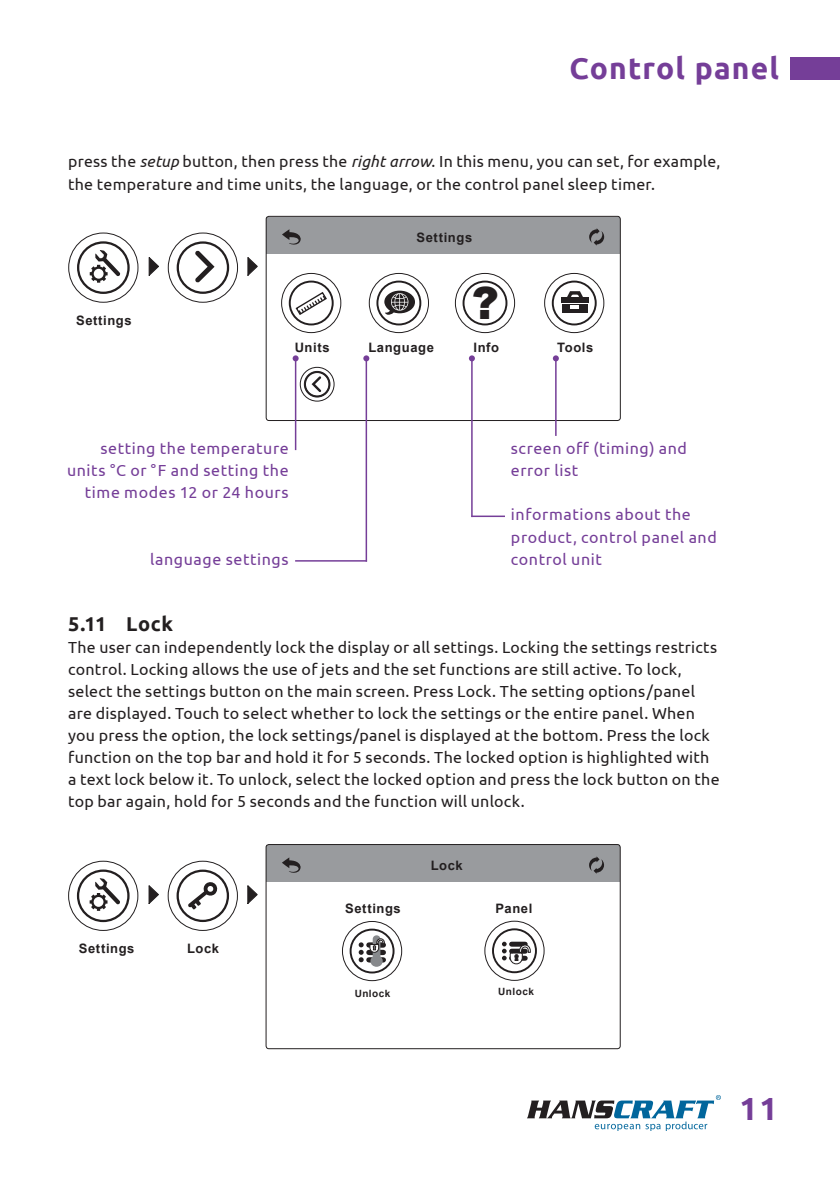
<style>
.page{position:relative;width:840px;height:1191px;background:#fff}
.page>*{position:absolute;margin:0;border:0;box-sizing:border-box;transform-origin:0 0}
.t1{font:900 44.4px "Arial";color:#231f20}
.t2{font:700 32px "Ubuntu";color:#753e98}
.t3{font:700 30px "Ubuntu";letter-spacing:.04em;color:#753e98}
.t4{font:700 20px "Ubuntu";letter-spacing:.03em;color:#231f20}
.t5{font:16px/22px "Ubuntu";letter-spacing:.015em;color:#231f20}
.t6{font:16px/22px "Ubuntu";letter-spacing:.035em;color:#753e98}
.t7{font:700 13px "Arial";letter-spacing:.045em;color:#231f20}
.t8{font:700 10px "Arial";letter-spacing:.045em;color:#231f20}
.s1{font-style:italic}
</style>
<div class="page">
<svg style="left:527px;top:1095px;width:193px;height:35px"></svg>
<div style="left:789px;top:57px;width:50px;height:22px;background:#753e98"></div>
<div style="left:266px;top:217px;width:353px;height:37px;background:#999b9e"></div>
<div style="left:265px;top:216px;width:355px;height:205px;border:1px solid #231f20;border-radius:3px"></div>
<div style="left:68px;top:232px;width:70px;height:71px;border:1px solid #231f20;border-radius:50%"></div>
<svg style="left:77px;top:241px;width:53px;height:53px"></svg>
<div style="left:168px;top:232px;width:70px;height:71px;border:1px solid #231f20;border-radius:50%"></div>
<svg style="left:149px;top:257px;width:10px;height:19px"></svg>
<svg style="left:247px;top:257px;width:10px;height:19px"></svg>
<svg style="left:176px;top:241px;width:53px;height:53px"></svg>
<svg style="left:589px;top:228px;width:14px;height:18px"></svg>
<svg style="left:282px;top:229px;width:19px;height:16px"></svg>
<div style="left:281px;top:273px;width:60px;height:60px;border:1px solid #231f20;border-radius:50%"></div>
<svg style="left:288px;top:280px;width:45px;height:45px"></svg>
<div style="left:368px;top:273px;width:60px;height:60px;border:1px solid #231f20;border-radius:50%"></div>
<svg style="left:376px;top:280px;width:45px;height:45px"></svg>
<div style="left:454px;top:273px;width:60px;height:60px;border:1px solid #231f20;border-radius:50%"></div>
<svg style="left:462px;top:280px;width:45px;height:45px"></svg>
<div style="left:544px;top:273px;width:60px;height:60px;border:1px solid #231f20;border-radius:50%"></div>
<svg style="left:551px;top:280px;width:45px;height:45px"></svg>
<div style="left:299px;top:367px;width:35px;height:34px;border:1px solid #231f20;border-radius:50%"></div>
<svg style="left:304px;top:371px;width:26px;height:26px"></svg>
<hr style="left:295px;top:358px;width:1px;height:92px;background:#753e98">
<svg style="left:292px;top:355px;width:6px;height:6px"></svg>
<hr style="left:471px;top:358px;width:1px;height:159px;background:#753e98">
<svg style="left:468px;top:355px;width:6px;height:6px"></svg>
<hr style="left:554px;top:358px;width:2px;height:78px;background:#753e98">
<svg style="left:552px;top:355px;width:6px;height:6px"></svg>
<hr style="left:365px;top:358px;width:2px;height:203px;background:#753e98">
<svg style="left:363px;top:355px;width:6px;height:6px"></svg>
<hr style="left:295px;top:560px;width:72px;height:1px;background:#753e98">
<hr style="left:471px;top:515px;width:33px;height:2px;background:#753e98">
<div style="left:167px;top:860px;width:71px;height:71px;border:1px solid #231f20;border-radius:50%"></div>
<svg style="left:176px;top:869px;width:53px;height:53px"></svg>
<div style="left:68px;top:860px;width:70px;height:71px;border:1px solid #231f20;border-radius:50%"></div>
<svg style="left:77px;top:869px;width:52px;height:53px"></svg>
<svg style="left:149px;top:885px;width:10px;height:19px"></svg>
<svg style="left:247px;top:885px;width:10px;height:19px"></svg>
<div style="left:266px;top:845px;width:353px;height:36px;background:#999b9e"></div>
<svg style="left:589px;top:856px;width:14px;height:17px"></svg>
<svg style="left:282px;top:857px;width:19px;height:16px"></svg>
<div style="left:342px;top:921px;width:60px;height:60px;border:1px solid #231f20;border-radius:50%"></div>
<svg style="left:349px;top:928px;width:45px;height:45px"></svg>
<div style="left:484px;top:920px;width:60px;height:60px;border:1px solid #231f20;border-radius:50%"></div>
<svg style="left:491px;top:928px;width:45px;height:45px"></svg>
<div style="left:265px;top:844px;width:355px;height:205px;border:1px solid #231f20;border-radius:3px"></div>
<h3 class="t3" style="left:569px;top:50px;width:211px">Control panel</h3>
<p class="t5" style="left:68px;top:150px;width:653px">press the <span class="s1">setup</span> button, then press the <span class="s1">right arrow</span>. In this menu, you can set, for example, the temperature and time units, the language, or the control panel sleep timer.</p>
<p class="t7" style="left:76px;top:312px;width:57px">Settings</p>
<p class="t7" style="left:416px;top:228px;width:57px">Settings</p>
<h1 class="t1" style="left:471px;top:271px;width:29px">?</h1>
<p class="t7" style="left:294px;top:339px;width:36px">Units</p>
<p class="t7" style="left:368px;top:339px;width:67px">Language</p>
<p class="t7" style="left:473px;top:339px;width:27px">Info</p>
<p class="t7" style="left:557px;top:339px;width:37px">Tools</p>
<p class="t6" style="left:67px;top:437px;width:223px;text-align:right">setting the temperature units °C or °F and setting the time modes 12 or 24 hours</p>
<p class="t6" style="left:150px;top:547px;width:140px">language settings</p>
<p class="t6" style="left:510px;top:437px;width:178px">screen off (timing) and error list</p>
<p class="t6" style="left:510px;top:503px;width:207px">informations about the product, control panel and control unit</p>
<p class="t4" style="left:68px;top:611px;width:106px">5.11 Lock</p>
<p class="t5" style="left:68px;top:635px;width:652px">The user can independently lock the display or all settings. Locking the settings restricts control. Locking allows the use of jets and the set functions are still active. To lock, select the settings button on the main screen. Press Lock. The setting options/panel are displayed. Touch to select whether to lock the settings or the entire panel. When you press the option, the lock settings/panel is displayed at the bottom. Press the lock function on the top bar and hold it for 5 seconds. The locked option is highlighted with a text lock below it. To unlock, select the locked option and press the lock button on the top bar again, hold for 5 seconds and the function will unlock.</p>
<p class="t7" style="left:79px;top:940px;width:57px">Settings</p>
<p class="t7" style="left:187px;top:940px;width:34px">Lock</p>
<p class="t7" style="left:345px;top:899px;width:57px">Settings</p>
<p class="t8" style="left:354px;top:986px;width:37px">Unlock</p>
<p class="t7" style="left:430px;top:856px;width:34px">Lock</p>
<p class="t7" style="left:495px;top:899px;width:38px">Panel</p>
<p class="t8" style="left:498px;top:985px;width:37px">Unlock</p>
<h2 class="t2" style="left:739px;top:1089px;width:39px">11</h2>
</div>
